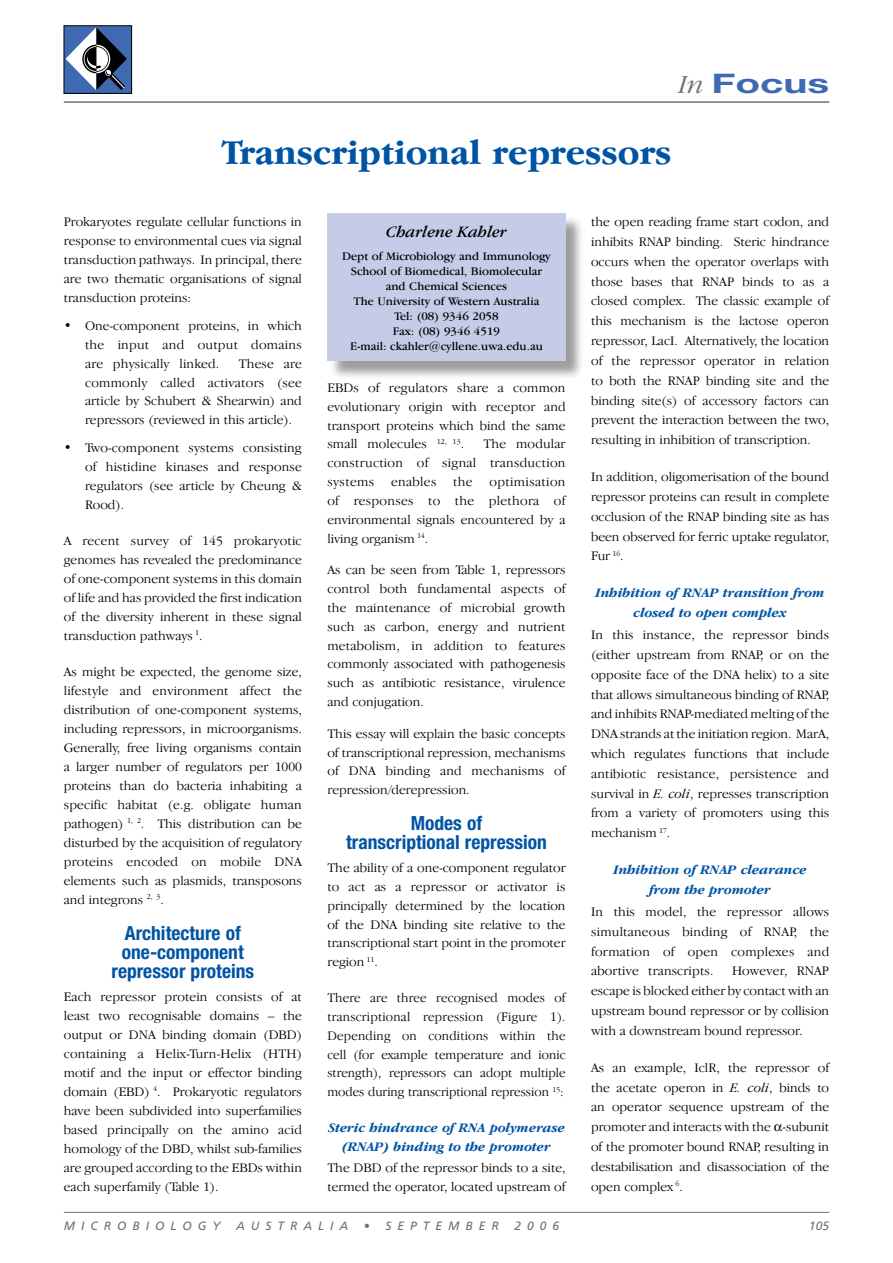
<style>
.page{position:relative;width:893px;height:1263px;background:#fff}
.page>*{position:absolute;margin:0;border:0;box-sizing:border-box;transform-origin:0 0}
.t1{font:700 36px "Garamond IT Cby BT";color:#0054a4}
.t2{font:700 27px "Helvetica Neue";color:#3f6ab1;scale:1.5 1}
.t3{font:700 condensed 19.5px/19px "Helvetica Neue";color:#0054a4;text-align:center}
.t4{font:italic 16.5px "Garamond IT Cby BT";color:#000}
.t5{font:300 13.5px/19px "Garamond IT Cby BT";color:#000;text-align:justify}
.t6{font:300 13.5px/18.9px "Garamond IT Cby BT";color:#000;text-align:justify;scale:.96 1}
.t7{font:italic 700 13.5px/19.8px "Garamond IT Cby BT";color:#0054a4;text-align:center}
.t8{font:12px/15px "Garamond IT Cby BT";color:#000;text-align:center}
.t9{font:italic 12px "Frutiger";letter-spacing:.5em;color:#6d6f71}
.s1{font-family:"Garamond IT Cby BT";font-weight:300;font-style:italic;color:#6d6f71}
.s2{font-style:italic}
</style>
<div class="page">
<hr style="left:64px;top:1212px;width:765px;height:1px;background:#6d6f71">
<hr style="left:64px;top:101px;width:765px;height:2px;background:#6d6f71">
<div style="left:64px;top:26px;width:68px;height:67px;background:#3f6ab1"></div>
<svg style="left:66px;top:28px;width:61px;height:62px"></svg>
<div style="left:64px;top:26px;width:68px;height:68px;border:1px solid #000"></div>
<div style="left:329px;top:214px;width:257px;height:166px;background:#000;opacity:.39"></div>
<div style="left:327px;top:213px;width:239px;height:147px;background:#c6cce7"></div>
<h2 class="t2" style="left:679px;top:67px;width:102px"><span class="s1">In</span> Focus</h2>
<h1 class="t1" style="left:221px;top:132px;width:452px">Transcriptional repressors</h1>
<p class="t5" style="left:64px;top:212px;width:240px">Prokaryotes regulate cellular functions in response to environmental cues via signal transduction pathways. In principal, there are two thematic organisations of signal transduction proteins:</p>
<p class="t5" style="left:85px;top:315px;width:218px;text-indent:-21px">• One-component proteins, in which the input and output domains are physically linked.</p>
<p class="t5" style="left:85px;top:353px;width:218px;text-indent:154px">These are commonly called activators (see article by Schubert &amp; Shearwin) and repressors (reviewed in this article).</p>
<p class="t5" style="left:85px;top:438px;width:218px;text-indent:-21px">• Two-component systems consisting of histidine kinases and response regulators (see article by Cheung &amp; Rood).</p>
<p class="t5" style="left:64px;top:531px;width:240px">A recent survey of 145 prokaryotic genomes has revealed the predominance of one-component systems in this domain of life and has provided the first indication of the diversity inherent in these signal transduction pathways <sup>1</sup>.</p>
<p class="t5" style="left:64px;top:662px;width:240px">As might be expected, the genome size, lifestyle and environment affect the distribution of one-component systems, including repressors, in microorganisms.<br>Generally, free living organisms contain a larger number of regulators per 1000 proteins than do bacteria inhabiting a specific habitat (e.g. obligate human pathogen) <sup>1,</sup> <sup>2</sup>. This distribution can be disturbed by the acquisition of regulatory proteins encoded on mobile DNA elements such as plasmids, transposons and integrons <sup>2,</sup> <sup>3</sup>.</p>
<h3 class="t3" style="left:112px;top:923px;width:144px">Architecture of one-component repressor proteins</h3>
<p class="t5" style="left:64px;top:987px;width:240px">Each repressor protein consists of at least two recognisable domains – the output or DNA binding domain (DBD) containing a Helix-Turn-Helix (HTH) motif and the input or effector binding domain (EBD) <sup>4</sup>. Prokaryotic regulators have been subdivided into superfamilies based principally on the amino acid homology of the DBD, whilst sub-families are grouped according to the EBDs within each superfamily (Table 1).</p>
<p class="t4" style="left:386px;top:222px;width:122px">Charlene Kahler</p>
<p class="t8" style="left:342px;top:248px;width:210px">Dept of Microbiology and Immunology<br>School of Biomedical, Biomolecular and Chemical Sciences<br>The University of Western Australia<br>Tel: (08) 9346 2058<br>Fax: (08) 9346 4519<br>E-mail: ckahler@cyllene.uwa.edu.au</p>
<p class="t5" style="left:327px;top:378px;width:240px">EBDs of regulators share a common evolutionary origin with receptor and transport proteins which bind the same small molecules <sup>12,</sup> <sup>13</sup>.</p>
<p class="t5" style="left:327px;top:434px;width:240px;text-indent:156px">The modular construction of signal transduction systems enables the optimisation of responses to the plethora of environmental signals encountered by a living organism <sup>14</sup>.</p>
<p class="t5" style="left:327px;top:560px;width:240px">As can be seen from Table 1, repressors control both fundamental aspects of the maintenance of microbial growth such as carbon, energy and nutrient metabolism, in addition to features commonly associated with pathogenesis such as antibiotic resistance, virulence and conjugation.</p>
<p class="t5" style="left:327px;top:724px;width:240px">This essay will explain the basic concepts of transcriptional repression, mechanisms of DNA binding and mechanisms of repression/derepression.</p>
<h3 class="t3" style="left:346px;top:813px;width:202px">Modes of<br>transcriptional repression</h3>
<p class="t5" style="left:327px;top:858px;width:240px">The ability of a one-component regulator to act as a repressor or activator is principally determined by the location of the DNA binding site relative to the transcriptional start point in the promoter region <sup>11</sup>.</p>
<p class="t6" style="left:327px;top:988px;width:250px">There are three recognised modes of transcriptional repression (Figure 1).<br>Depending on conditions within the cell (for example temperature and ionic strength), repressors can adopt multiple modes during transcriptional repression <sup>15</sup>:</p>
<p class="t7" style="left:328px;top:1118px;width:238px;line-height:18.9px">Steric hindrance of RNA polymerase (RNAP) binding to the promoter</p>
<p class="t5" style="left:327px;top:1158px;width:240px">The DBD of the repressor binds to a site, termed the operator, located upstream of</p>
<p class="t5" style="left:591px;top:212px;width:240px;line-height:19.8px">the open reading frame start codon, and inhibits RNAP binding. Steric hindrance occurs when the operator overlaps with those bases that RNAP binds to as a closed complex. The classic example of this mechanism is the lactose operon repressor, LacI. Alternatively, the location of the repressor operator in relation to both the RNAP binding site and the binding site(s) of accessory factors can prevent the interaction between the two, resulting in inhibition of transcription.</p>
<p class="t5" style="left:591px;top:467px;width:240px;line-height:19.8px">In addition, oligomerisation of the bound repressor proteins can result in complete occlusion of the RNAP binding site as has been observed for ferric uptake regulator, Fur <sup>16</sup>.</p>
<p class="t7" style="left:596px;top:583px;width:231px">Inhibition of RNAP transition from closed to open complex</p>
<p class="t5" style="left:591px;top:624px;width:240px;line-height:19.8px">In this instance, the repressor binds (either upstream from RNAP, or on the opposite face of the DNA helix) to a site that allows simultaneous binding of RNAP, and inhibits RNAP-mediated melting of the DNA strands at the initiation region. MarA, which regulates functions that include antibiotic resistance, persistence and survival in <span class="s2">E. coli</span>, represses transcription from a variety of promoters using this mechanism <sup>17</sup>.</p>
<p class="t7" style="left:613px;top:859px;width:195px">Inhibition of RNAP clearance from the promoter</p>
<p class="t5" style="left:591px;top:901px;width:240px;line-height:19.8px">In this model, the repressor allows simultaneous binding of RNAP, the formation of open complexes and abortive transcripts.</p>
<p class="t5" style="left:591px;top:961px;width:240px;line-height:19.8px;text-indent:141px">However, RNAP escape is blocked either by contact with an upstream bound repressor or by collision with a downstream bound repressor.</p>
<p class="t5" style="left:591px;top:1057px;width:240px;line-height:19.8px">As an example, IclR, the repressor of the acetate operon in <span class="s2">E. coli</span>, binds to an operator sequence upstream of the promoter and interacts with the -subunit of the promoter bound RNAP, resulting in destabilisation and disassociation of the open complex <sup>6</sup>.</p>
<p class="t9" style="left:64px;top:1218px;width:158px">MICROBIOLOGY</p>
<p class="t9" style="left:236px;top:1218px;width:113px">AUSTRALIA</p>
<p class="t9" style="left:364px;top:1218px;width:137px">• SEPTEMBER</p>
<p class="t9" style="left:514px;top:1218px;width:46px">2006</p>
<p class="t9" style="left:809px;top:1218px;width:22px">105</p>
</div>
